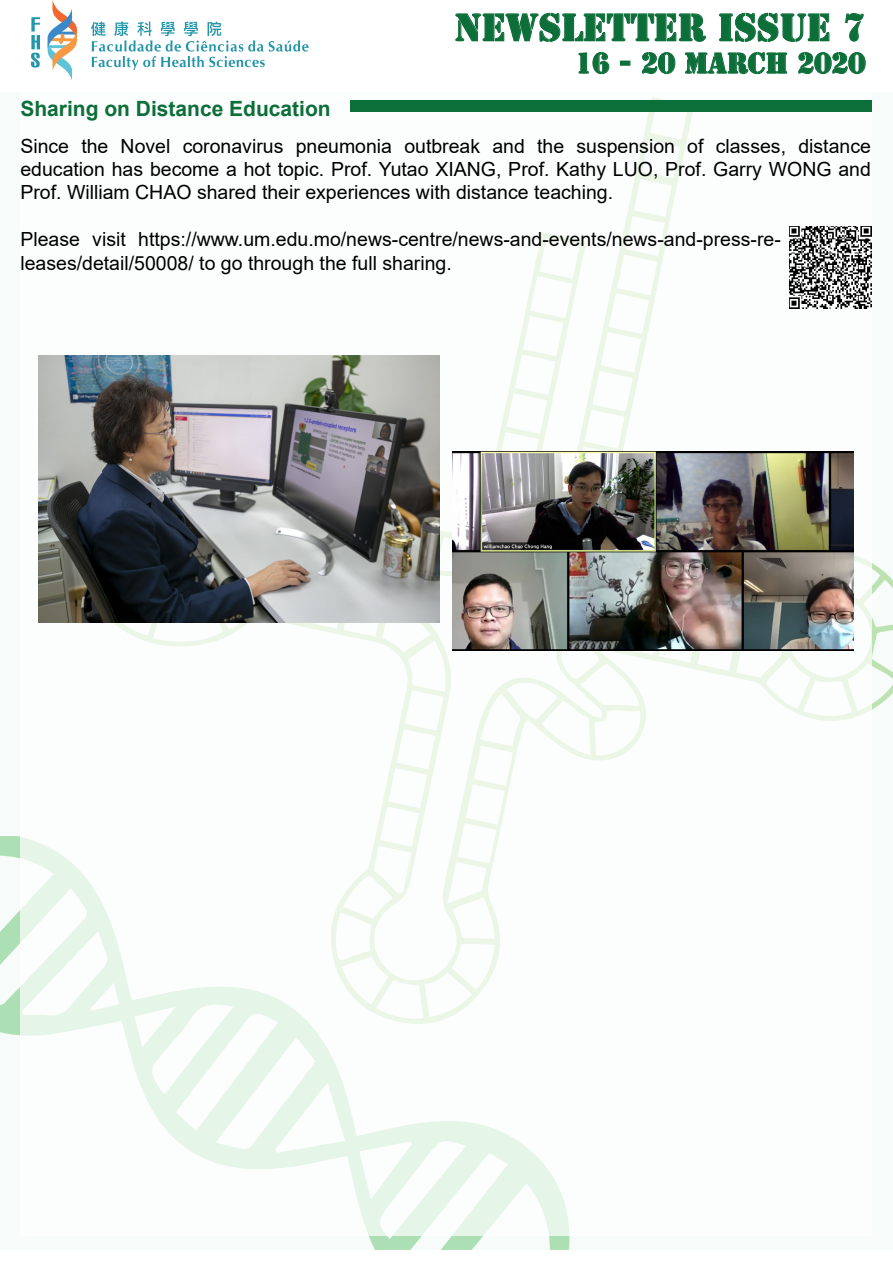
<style>
.page{position:relative;width:893px;height:1263px;background:#fff}
.page>*{position:absolute;margin:0;border:0;box-sizing:border-box;transform-origin:0 0}
.t1{font:36px "Stencil Std";color:#0c6e38}
.t2{font:27px "Stencil Std";color:#0c6e38}
.t3{font:700 21px "Arial";color:#0c6e38}
.t4{font:19.5px/23.4px "Arial";color:#000;text-align:justify}
</style>
<div class="page">
<svg style="left:455px;top:13px;width:251px;height:29px"></svg>
<svg style="left:719px;top:13px;width:111px;height:29px"></svg>
<svg style="left:845px;top:13px;width:19px;height:29px"></svg>
<svg style="left:578px;top:52px;width:32px;height:22px"></svg>
<div style="left:620px;top:61px;width:10px;height:5px;border:1px solid #0c6e38"></div>
<svg style="left:642px;top:52px;width:34px;height:22px"></svg>
<svg style="left:685px;top:52px;width:102px;height:22px"></svg>
<svg style="left:798px;top:52px;width:68px;height:22px"></svg>
<div style="left:0;top:92px;width:893px;height:1157px;background:#f7fbf9"></div>
<svg style="left:0;top:836px;width:569px;height:413px"></svg>
<svg style="left:47px;top:0;width:30px;height:80px"></svg>
<svg style="left:31px;top:17px;width:9px;height:51px"></svg>
<svg style="left:91px;top:21px;width:217px;height:49px"></svg>
<div style="left:20px;top:91px;width:852px;height:1145px;background:#fff"></div>
<div style="left:350px;top:101px;width:522px;height:11px;background:#0c6e38"></div>
<img style="left:39px;top:356px;width:400px;height:267px">
<img style="left:453px;top:452px;width:400px;height:198px">
<img style="left:790px;top:226px;width:82px;height:82px">
<h1 class="t1" style="left:455px;top:4px;width:412px">NEWSLETTER ISSUE 7</h1>
<h2 class="t2" style="left:575px;top:46px;width:292px">16 - 20 MARCH 2020</h2>
<p class="t3" style="left:20px;top:94px;width:312px">Sharing on Distance Education</p>
<p class="t4" style="left:20px;top:134px;width:852px">Since the Novel coronavirus pneumonia outbreak and the suspension of classes, distance education has become a hot topic. Prof. Yutao XIANG, Prof. Kathy LUO, Prof. Garry WONG and Prof. William CHAO shared their experiences with distance teaching.</p>
<p class="t4" style="left:20px;top:228px;width:762px">Please visit https://www.um.edu.mo/news-centre/news-and-events/news-and-press-re&shy;leases/detail/50008/ to go through the full sharing.</p>
</div>
